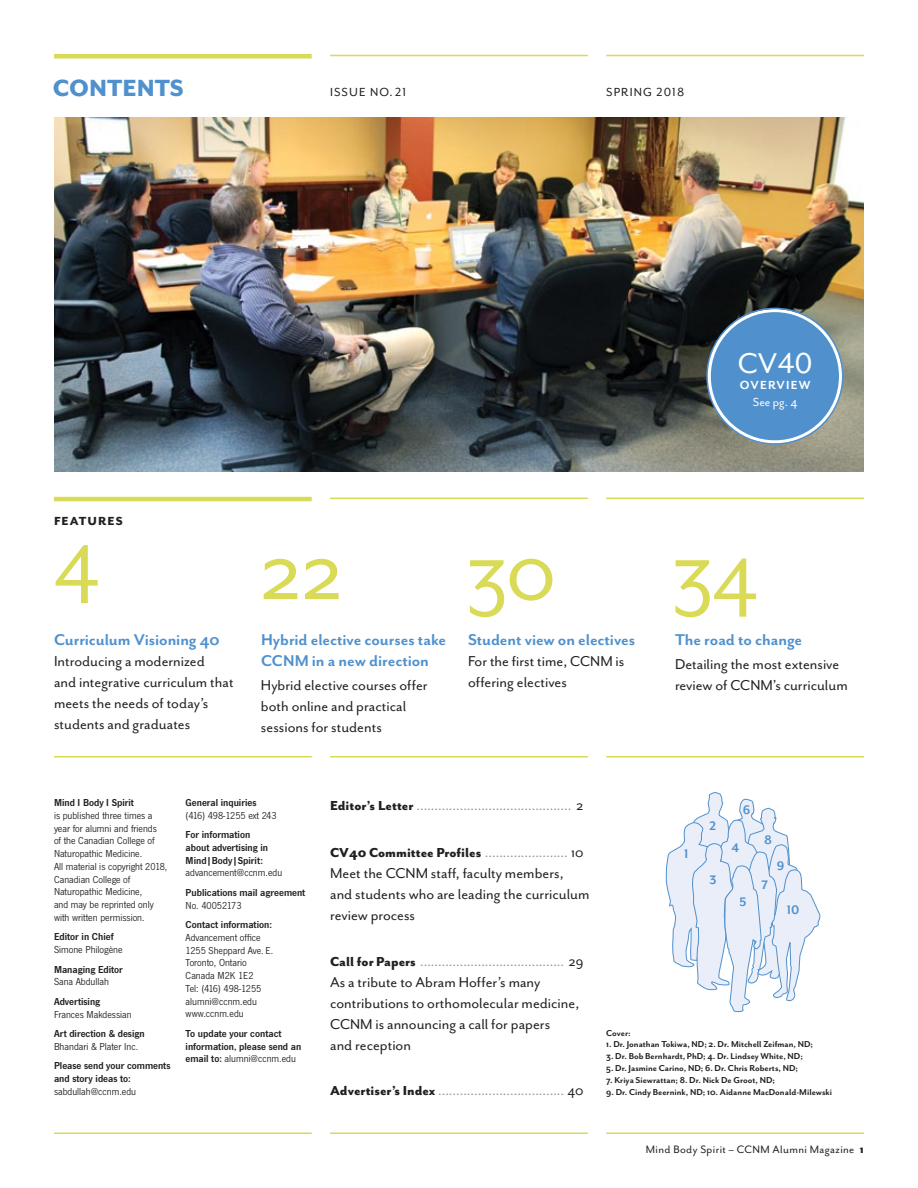
<style>
.page{position:relative;width:918px;height:1188px;background:#fff}
.page>*{position:absolute;margin:0;border:0;box-sizing:border-box;transform-origin:0 0}
.t1{font:90px "Mr Eaves San OT";color:#d9da55}
.t2{font:33px "Mr Eaves San OT";color:#fff}
.t3{font:800 27px "Mr Eaves San OT";color:#5091cd}
.t4{font:700 18px/21px "Mr Eaves San OT";letter-spacing:-.005em;color:#5091cd}
.t5{font:16.5px/21px "Mr Eaves San OT";color:#231f20}
.t6{font:15px "Mr Eaves San OT";color:#939598}
.t7{font:700 14.25px "Mr Eaves San OT";color:#5091cd}
.t8{font:13.5px "Mr Eaves San OT";letter-spacing:.08em;color:#231f20}
.t9{font:800 13.5px "Mr Eaves San OT";letter-spacing:.08em;color:#231f20}
.t10{font:700 13.5px "Mr Eaves San OT";letter-spacing:.09em;color:#fff}
.t11{font:13.5px "Mr Eaves San OT";color:#fff}
.t12{font:12.3px "Mr Eaves San OT";letter-spacing:.03em;color:#231f20}
.t13{font:10.5px/12.8px "News Gothic T";color:#231f20}
.t14{font:600 10.5px/12.8px "News Gothic T";color:#231f20}
.t15{font:700 9.9px "Mr Eaves San OT";color:#231f20}
.s1{font-weight:400}
.s2{font-weight:800;color:#231f20}
.s3{color:#231f20}
.s4{font-weight:800}
</style>
<div class="page">
<hr style="left:54px;top:54px;width:258px;height:4px;background:#d9da55">
<hr style="left:330px;top:55px;width:258px;height:1px;background:#d9da55">
<hr style="left:606px;top:55px;width:258px;height:1px;background:#d9da55">
<hr style="left:330px;top:1132px;width:258px;height:2px;background:#d9da55">
<hr style="left:54px;top:1132px;width:258px;height:2px;background:#d9da55">
<hr style="left:606px;top:1132px;width:258px;height:2px;background:#d9da55">
<hr style="left:330px;top:756px;width:258px;height:2px;background:#d9da55">
<hr style="left:54px;top:756px;width:258px;height:2px;background:#d9da55">
<hr style="left:606px;top:756px;width:258px;height:2px;background:#d9da55">
<img style="left:54px;top:117px;width:810px;height:354px">
<hr style="left:54px;top:497px;width:258px;height:4px;background:#d9da55">
<hr style="left:330px;top:498px;width:258px;height:1px;background:#d9da55">
<hr style="left:606px;top:498px;width:258px;height:1px;background:#d9da55">
<svg style="left:707px;top:309px;width:135px;height:134px"></svg>
<div style="left:711px;top:312px;width:128px;height:128px;background:#5091cd;border-radius:50%"></div>
<div style="left:714px;top:315px;width:122px;height:122px;border:2px solid #5091cd;border-radius:50%"></div>
<svg style="left:666px;top:792px;width:155px;height:221px"></svg>
<h3 class="t3" style="left:53px;top:73px;width:132px">Contents</h3>
<p class="t8" style="left:330px;top:85px;width:77px">issue no.21</p>
<p class="t8" style="left:606px;top:85px;width:79px">Spring 2018</p>
<h2 class="t2" style="left:738px;top:345px;width:76px">CV40</h2>
<p class="t10" style="left:740px;top:378px;width:69px">Overview</p>
<p class="t11" style="left:753px;top:394px;width:46px">See pg. 4</p>
<p class="t9" style="left:54px;top:514px;width:70px">features</p>
<h1 class="t1" style="left:53px;top:510px;width:49px">4</h1>
<p class="t4" style="left:54px;top:629px;width:167px">Curriculum Visioning 40</p>
<p class="t5" style="left:54px;top:651px;width:181px">Introducing a modernized<br>and integrative curriculum that meets the needs of today’s students and graduates</p>
<h1 class="t1" style="left:259px;top:523px;width:87px">22</h1>
<h1 class="t1" style="left:466px;top:523px;width:92px">30</h1>
<h1 class="t1" style="left:671px;top:523px;width:89px">34</h1>
<p class="t4" style="left:261px;top:629px;width:187px">Hybrid elective courses take<br>CCNM in a new direction</p>
<p class="t5" style="left:261px;top:675px;width:168px">Hybrid elective courses offer both online and practical sessions for students</p>
<p class="t4" style="left:468px;top:629px;width:169px">Student view on electives</p>
<p class="t5" style="left:468px;top:651px;width:158px">For the first time, CCNM is offering electives</p>
<p class="t4" style="left:675px;top:629px;width:129px">The road to change</p>
<p class="t5" style="left:675px;top:654px;width:174px">Detailing the most extensive review of CCNM’s curriculum</p>
<p class="t14" style="left:54px;top:796px;width:82px">Mind I Body I Spirit</p>
<p class="t13" style="left:54px;top:809px;width:115px">is published three times a year for alumni and friends<br>of the Canadian College of<br>Naturopathic Medicine.<br>All material is copyright 2018,<br>Canadian College of<br>Naturopathic Medicine,<br>and may be reprinted only with written permission.</p>
<p class="t14" style="left:54px;top:930px;width:61px">Editor in Chief</p>
<p class="t13" style="left:54px;top:943px;width:70px">Simone Philogène</p>
<p class="t14" style="left:54px;top:962px;width:71px">Managing Editor</p>
<p class="t13" style="left:54px;top:975px;width:57px">Sana Abdullah</p>
<p class="t14" style="left:54px;top:995px;width:48px">Advertising</p>
<p class="t13" style="left:54px;top:1007px;width:79px">Frances Makdessian</p>
<p class="t14" style="left:54px;top:1027px;width:92px">Art direction &amp; design</p>
<p class="t13" style="left:54px;top:1040px;width:86px">Bhandari &amp; Plater Inc.</p>
<p class="t14" style="left:54px;top:1059px;width:118px">Please send your comments and story ideas to:</p>
<p class="t13" style="left:54px;top:1085px;width:84px">sabdullah@ccnm.edu</p>
<p class="t14" style="left:186px;top:796px;width:72px">General inquiries</p>
<p class="t13" style="left:186px;top:809px;width:93px">(416) 498-1255 ext 243</p>
<p class="t14" style="left:186px;top:828px;width:84px">For information about advertising in<br>Mind|Body|Spirit:</p>
<p class="t13" style="left:186px;top:866px;width:98px">advancement@ccnm.edu</p>
<p class="t14" style="left:186px;top:886px;width:121px">Publications mail agreement</p>
<p class="t13" style="left:186px;top:899px;width:57px">No. 40052173</p>
<p class="t14" style="left:186px;top:918px;width:88px">Contact information:</p>
<p class="t13" style="left:186px;top:931px;width:89px">Advancement office<br>1255 Sheppard Ave. E.<br>Toronto, Ontario<br>Canada M2K 1E2<br>Tel: (416) 498-1255 alumni@ccnm.edu www.ccnm.edu</p>
<p class="t14" style="left:186px;top:1027px;width:117px">To update your contact information, please send an email to: <span class="s1">alumni@ccnm.edu</span></p>
<p class="t6" style="left:330px;top:798px;width:255px"><span class="s2">Editor’s Letter</span> ........................................... <span class="s3">2</span></p>
<p class="t6" style="left:330px;top:844px;width:255px"><span class="s2">CV40 Committee Profiles</span> ....................... <span class="s3">10</span></p>
<p class="t5" style="left:330px;top:862px;width:261px">Meet the CCNM staff, faculty members, and students who are leading the curriculum review process</p>
<p class="t6" style="left:330px;top:953px;width:255px"><span class="s2">Call for Papers</span> ........................................ <span class="s3">29</span></p>
<p class="t5" style="left:330px;top:971px;width:251px">As a tribute to Abram Hoffer’s many contributions to orthomolecular medicine,<br>CCNM is announcing a call for papers<br>and reception</p>
<p class="t6" style="left:330px;top:1082px;width:255px"><span class="s2">Advertiser’s Index</span> ................................... <span class="s3">40</span></p>
<p class="t7" style="left:684px;top:846px;width:6px">1</p>
<p class="t7" style="left:710px;top:818px;width:8px">2</p>
<p class="t7" style="left:709px;top:872px;width:9px">3</p>
<p class="t7" style="left:743px;top:802px;width:9px">6</p>
<p class="t7" style="left:731px;top:840px;width:9px">4</p>
<p class="t7" style="left:740px;top:894px;width:8px">5</p>
<p class="t7" style="left:764px;top:832px;width:9px">8</p>
<p class="t7" style="left:762px;top:877px;width:8px">7</p>
<p class="t7" style="left:777px;top:858px;width:9px">9</p>
<p class="t7" style="left:787px;top:902px;width:14px">10</p>
<p class="t15" style="left:606px;top:1027px;width:26px">Cover:</p>
<p class="t15" style="left:606px;top:1039px;width:208px">1. Dr. Jonathan Tokiwa, ND; 2. Dr. Mitchell Zeifman, ND;</p>
<p class="t15" style="left:606px;top:1051px;width:198px">3. Dr. Bob Bernhardt, PhD; 4. Dr. Lindsey White, ND;</p>
<p class="t15" style="left:606px;top:1063px;width:193px">5. Dr. Jasmine Carino, ND; 6. Dr. Chris Roberts, ND;</p>
<p class="t15" style="left:606px;top:1075px;width:170px">7. Kriya Siewrattan; 8. Dr. Nick De Groot, ND;</p>
<p class="t15" style="left:606px;top:1087px;width:227px">9. Dr. Cindy Beernink, ND; 10. Aidanne MacDonald-Milewski</p>
<p class="t12" style="left:646px;top:1143px;width:220px">Mind Body Spirit – CCNM Alumni Magazine <span class="s4">1</span></p>
</div>
